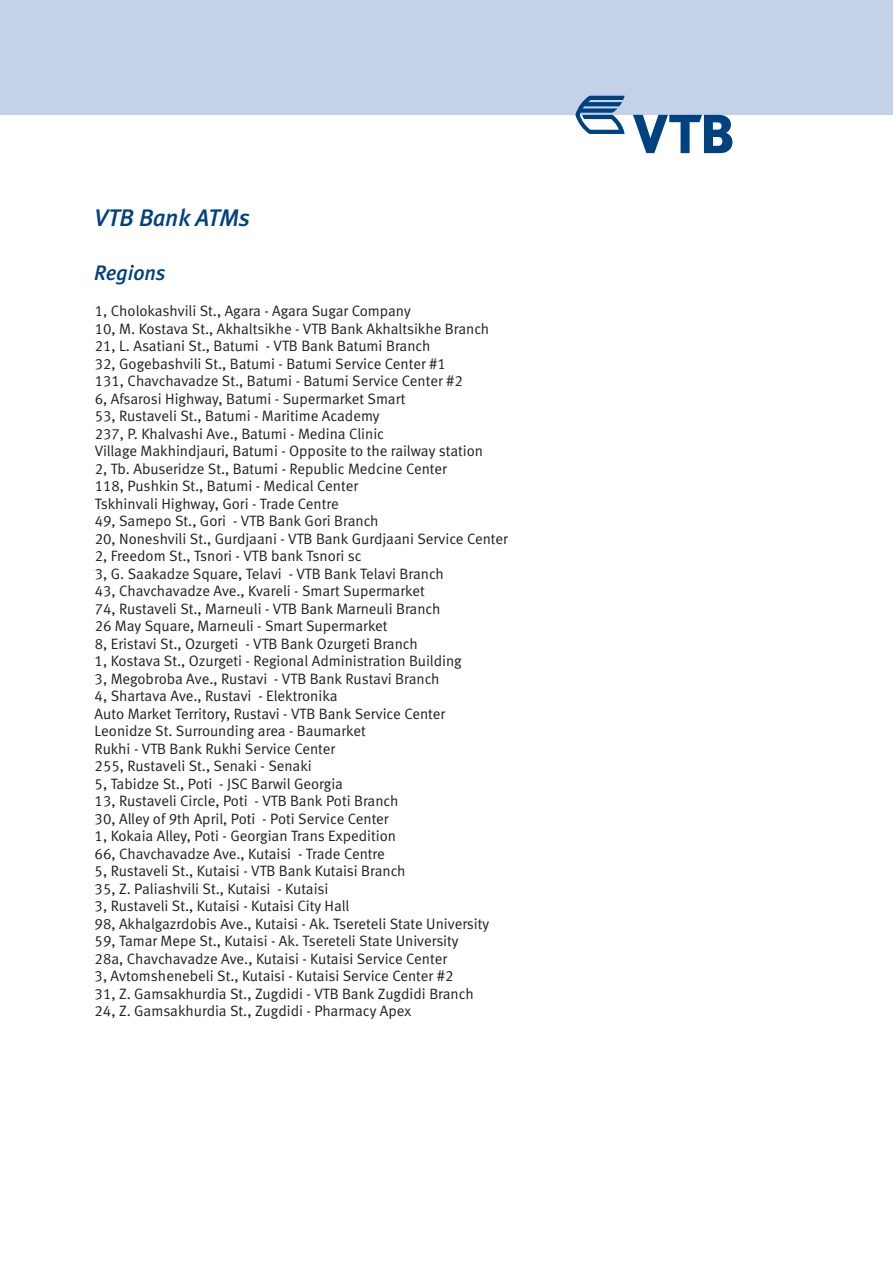
<style>
.page{position:relative;width:893px;height:1263px;background:#fff}
.page>*{position:absolute;margin:0;border:0;box-sizing:border-box;transform-origin:0 0}
.t1{font:italic 24px "Meta Medium Cyr LF";color:#004180}
.t2{font:italic 21px "Meta Medium Cyr LF";letter-spacing:-.005em;color:#004180}
.t3{font:15px/17.5px "Meta Normal Cyr LF";color:#231f20}
</style>
<div class="page">
<div style="left:0;top:0;width:893px;height:115px;background:#c4d1e9"></div>
<svg style="left:633px;top:115px;width:99px;height:38px"></svg>
<svg style="left:575px;top:96px;width:50px;height:38px"></svg>
<h1 class="t1" style="left:94px;top:209px;width:157px">VTB Bank ATMs</h1>
<h2 class="t2" style="left:94px;top:264px;width:73px">Regions</h2>
<p class="t3" style="left:95px;top:304px;width:415px">1, Cholokashvili St., Agara - Agara Sugar Company<br>10, M. Kostava St., Akhaltsikhe - VTB Bank Akhaltsikhe Branch 21, L. Asatiani St., Batumi - VTB Bank Batumi Branch<br>32, Gogebashvili St., Batumi - Batumi Service Center #1<br>131, Chavchavadze St., Batumi - Batumi Service Center #2<br>6, Afsarosi Highway, Batumi - Supermarket Smart<br>53, Rustaveli St., Batumi - Maritime Academy<br>237, P. Khalvashi Ave., Batumi - Medina Clinic<br>Village Makhindjauri, Batumi - Opposite to the railway station<br>2, Tb. Abuseridze St., Batumi - Republic Medcine Center<br>118, Pushkin St., Batumi - Medical Center<br>Tskhinvali Highway, Gori - Trade Centre<br>49, Samepo St., Gori - VTB Bank Gori Branch<br>20, Noneshvili St., Gurdjaani - VTB Bank Gurdjaani Service Center 2, Freedom St., Tsnori - VTB bank Tsnori sc<br>3, G. Saakadze Square, Telavi - VTB Bank Telavi Branch<br>43, Chavchavadze Ave., Kvareli - Smart Supermarket<br>74, Rustaveli St., Marneuli - VTB Bank Marneuli Branch<br>26 May Square, Marneuli - Smart Supermarket<br>8, Eristavi St., Ozurgeti - VTB Bank Ozurgeti Branch<br>1, Kostava St., Ozurgeti - Regional Administration Building<br>3, Megobroba Ave., Rustavi - VTB Bank Rustavi Branch<br>4, Shartava Ave., Rustavi - Elektronika<br>Auto Market Territory, Rustavi - VTB Bank Service Center<br>Leonidze St. Surrounding area - Baumarket<br>Rukhi - VTB Bank Rukhi Service Center<br>255, Rustaveli St., Senaki - Senaki<br>5, Tabidze St., Poti - JSC Barwil Georgia<br>13, Rustaveli Circle, Poti - VTB Bank Poti Branch<br>30, Alley of 9th April, Poti - Poti Service Center<br>1, Kokaia Alley, Poti - Georgian Trans Expedition<br>66, Chavchavadze Ave., Kutaisi - Trade Centre<br>5, Rustaveli St., Kutaisi - VTB Bank Kutaisi Branch<br>35, Z. Paliashvili St., Kutaisi - Kutaisi<br>3, Rustaveli St., Kutaisi - Kutaisi City Hall<br>98, Akhalgazrdobis Ave., Kutaisi - Ak. Tsereteli State University 59, Tamar Mepe St., Kutaisi - Ak. Tsereteli State University<br>28a, Chavchavadze Ave., Kutaisi - Kutaisi Service Center<br>3, Avtomshenebeli St., Kutaisi - Kutaisi Service Center #2<br>31, Z. Gamsakhurdia St., Zugdidi - VTB Bank Zugdidi Branch<br>24, Z. Gamsakhurdia St., Zugdidi - Pharmacy Apex</p>
</div>
